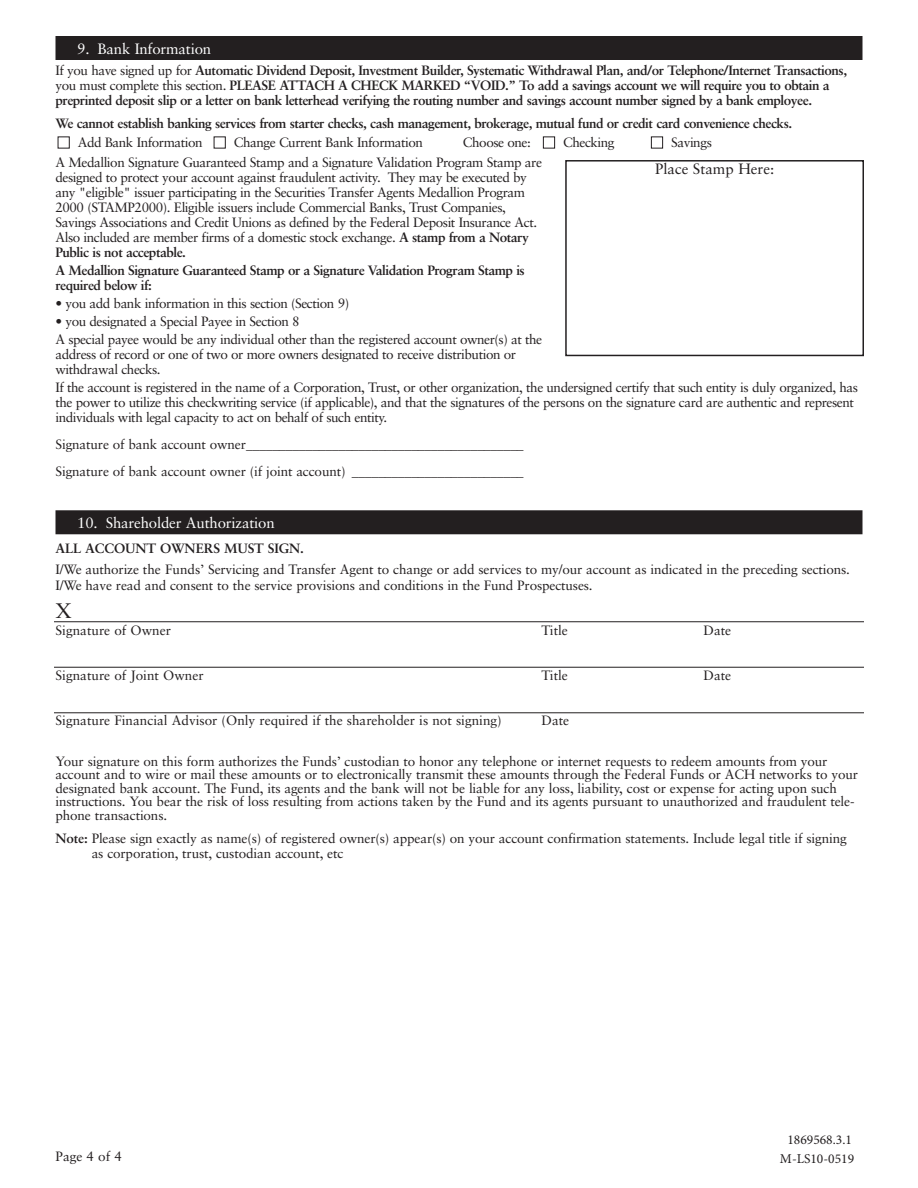
<style>
.page{position:relative;width:918px;height:1188px;background:#fff}
.page>*{position:absolute;margin:0;border:0;box-sizing:border-box;transform-origin:0 0}
.t1{font:21px "Sabon";color:#231f20}
.t2{font:15px "Sabon";letter-spacing:-.01em;color:#fff}
.t3{font:15px "Sabon";color:#231f20}
.t4{font:13.5px/15px "Sabon";letter-spacing:-.035em;color:#231f20}
.t5{font:13.5px/13.5px "Sabon";letter-spacing:-.01em;color:#231f20}
.t6{font:700 13.5px/15px "Sabon";letter-spacing:-.035em;color:#231f20}
.t7{font:13.5px "Sabon";color:#231f20}
.t8{font:700 13.5px "Sabon";letter-spacing:-.01em;color:#231f20}
.t9{font:13.5px/19.2px "Minion Pro";color:#231f20;text-align:center}
.s1{font-weight:400}
.s2{font-weight:700}
</style>
<div class="page">
<div style="left:56px;top:36px;width:806px;height:24px;background:#231f20"></div>
<div style="left:56px;top:510px;width:806px;height:24px;background:#231f20"></div>
<svg style="left:57px;top:136px;width:606px;height:13px"></svg>
<div style="left:565px;top:160px;width:299px;height:196px;border:2px solid #231f20"></div>
<hr style="left:54px;top:621px;width:810px;height:1px;background:#231f20">
<hr style="left:54px;top:712px;width:810px;height:1px;background:#231f20">
<hr style="left:54px;top:667px;width:810px;height:1px;background:#231f20">
<p class="t2" style="left:77px;top:43px;width:136px">9. Bank Information</p>
<p class="t6" style="left:56px;top:64px;width:793px"><span class="s1">If you have signed up for</span> Automatic Dividend Deposit, Investment Builder, Systematic Withdrawal Plan, and/or Telephone/Internet Transactions, <span class="s1">you must complete this section.</span> PLEASE ATTACH A CHECK MARKED “VOID.” To add a savings account we will require you to obtain a preprinted deposit slip or a letter on bank letterhead verifying the routing number and savings account number signed by a bank employee.</p>
<p class="t6" style="left:56px;top:116px;width:738px">We cannot establish banking services from starter checks, cash management, brokerage, mutual fund or credit card convenience checks.</p>
<p class="t4" style="left:78px;top:136px;width:126px">Add Bank Information</p>
<p class="t4" style="left:234px;top:136px;width:191px">Change Current Bank Information</p>
<p class="t4" style="left:463px;top:136px;width:69px">Choose one:</p>
<p class="t4" style="left:563px;top:136px;width:53px">Checking</p>
<p class="t4" style="left:671px;top:136px;width:42px">Savings</p>
<p class="t4" style="left:55px;top:156px;width:488px">A Medallion Signature Guaranteed Stamp and a Signature Validation Program Stamp are designed to protect your account against fraudulent activity. They may be executed by any "eligible" issuer participating in the Securities Transfer Agents Medallion Program 2000 (STAMP2000). Eligible issuers include Commercial Banks, Trust Companies, Savings Associations and Credit Unions as defined by the Federal Deposit Insurance Act.<br>Also included are member firms of a domestic stock exchange. <span class="s2">A stamp from a Notary Public is not acceptable.</span></p>
<p class="t6" style="left:55px;top:264px;width:471px">A Medallion Signature Guaranteed Stamp or a Signature Validation Program Stamp is required below if:</p>
<p class="t4" style="left:55px;top:297px;width:295px">• you add bank information in this section (Section 9)</p>
<p class="t4" style="left:55px;top:314px;width:488px;line-height:18px">• you designated a Special Payee in Section 8<br>A special payee would be any individual other than the registered account owner(s) at the</p>
<p class="t4" style="left:55px;top:348px;width:462px">address of record or one of two or more owners designated to receive distribution or withdrawal checks.</p>
<p class="t4" style="left:55px;top:381px;width:804px">If the account is registered in the name of a Corporation, Trust, or other organization, the undersigned certify that such entity is duly organized, has the power to utilize this checkwriting service (if applicable), and that the signatures of the persons on the signature card are authentic and represent individuals with legal capacity to act on behalf of such entity.</p>
<p class="t5" style="left:55px;top:432px;width:470px;line-height:27px">Signature of bank account owner__________________________________________<br>Signature of bank account owner (if joint account) __________________________</p>
<p class="t2" style="left:77px;top:517px;width:199px">10. Shareholder Authorization</p>
<p class="t8" style="left:56px;top:543px;width:250px">ALL ACCOUNT OWNERS MUST SIGN.</p>
<p class="t5" style="left:56px;top:562px;width:796px;line-height:16.5px">I/We authorize the Funds’ Servicing and Transfer Agent to change or add services to my/our account as indicated in the preceding sections.<br>I/We have read and consent to the service provisions and conditions in the Fund Prospectuses.</p>
<p class="t7" style="left:56px;top:625px;width:117px">Signature of Owner</p>
<p class="t4" style="left:542px;top:624px;width:28px">Title</p>
<p class="t4" style="left:704px;top:624px;width:29px">Date</p>
<p class="t7" style="left:56px;top:670px;width:150px">Signature of Joint Owner</p>
<p class="t4" style="left:542px;top:669px;width:28px">Title</p>
<p class="t4" style="left:704px;top:669px;width:29px">Date</p>
<p class="t7" style="left:56px;top:715px;width:448px">Signature Financial Advisor (Only required if the shareholder is not signing)</p>
<p class="t4" style="left:542px;top:714px;width:29px">Date</p>
<p class="t5" style="left:56px;top:755px;width:804px">Your signature on this form authorizes the Funds’ custodian to honor any telephone or internet requests to redeem amounts from your account and to wire or mail these amounts or to electronically transmit these amounts through the Federal Funds or ACH networks to your designated bank account. The Fund, its agents and the bank will not be liable for any loss, liability, cost or expense for acting upon such instructions. You bear the risk of loss resulting from actions taken by the Fund and its agents pursuant to unauthorized and fraudulent tele&shy;phone transactions.</p>
<p class="t5" style="left:92px;top:832px;width:757px;line-height:15px;text-indent:-36px"><span class="s2">Note:</span> Please sign exactly as name(s) of registered owner(s) appear(s) on your account confirmation statements. Include legal title if signing as corporation, trust, custodian account, etc</p>
<p class="t3" style="left:655px;top:163px;width:121px">Place Stamp Here:</p>
<h1 class="t1" style="left:56px;top:602px;width:18px">X</h1>
<p class="t4" style="left:56px;top:1150px;width:68px">Page 4 of 4</p>
<p class="t9" style="left:780px;top:1130px;width:76px">1869568.3.1<br>M-LS10-0519</p>
</div>
